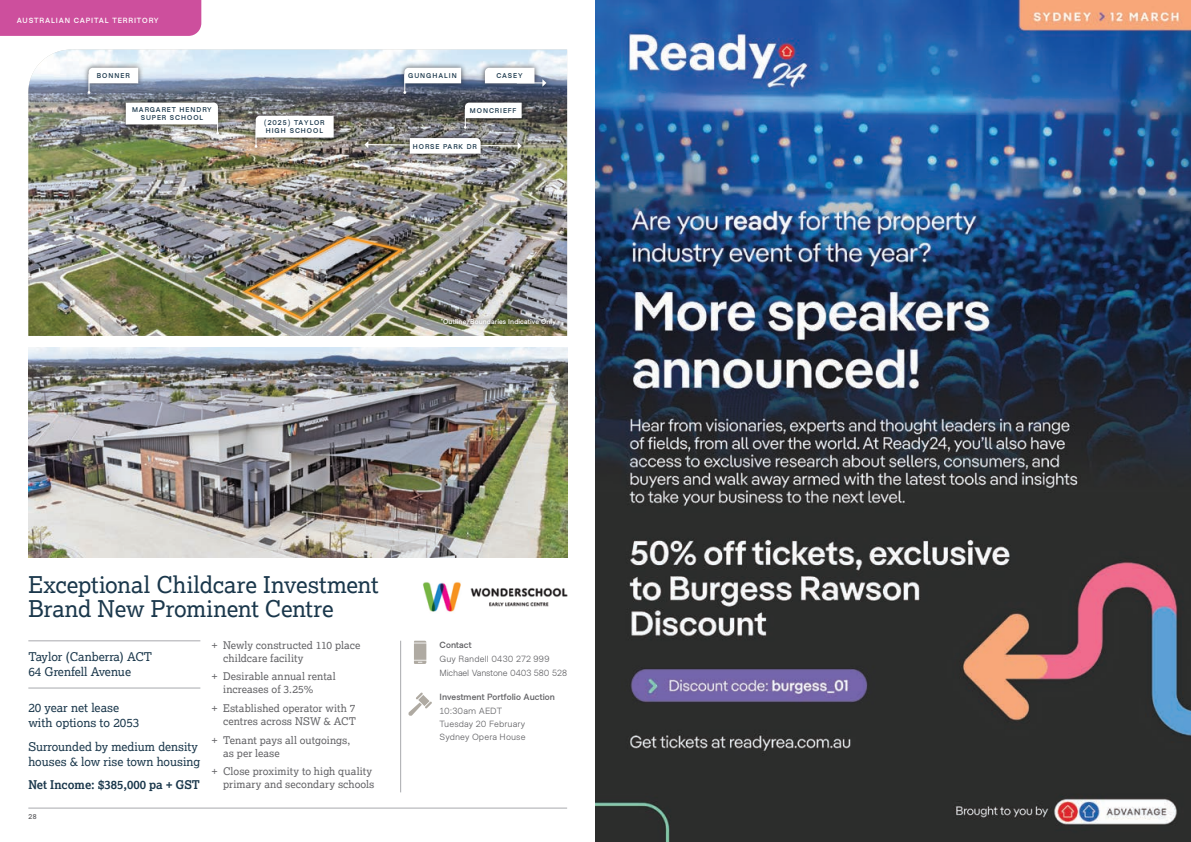
<style>
.page{position:relative;width:1191px;height:842px;background:#fff}
.page>*{position:absolute;margin:0;border:0;box-sizing:border-box;transform-origin:0 0}
.t1{font:23px/24px "Lexia";letter-spacing:-.01em;color:#1a374b}
.t2{font:12px/15px "Lexia";color:#1a374b}
.t3{font:700 12px "Lexia";color:#1a374b}
.t4{font:10.5px/13px "Lexia";letter-spacing:.005em;color:#636366}
.t5{font:9px/13.8px "Metro Sans";letter-spacing:.01em;color:#636366}
.t6{font:700 9px "Metro Sans";letter-spacing:.01em;color:#636366}
.t7{font:9px "Metro Sans";letter-spacing:.01em;color:#636366;scale:.95 1}
.t8{font:700 7.5px "Metro Sans";letter-spacing:.11em;color:#fff}
.t9{font:700 7px/8px "Metro Sans";letter-spacing:.14em;color:#1a374b;text-align:center}
.t10{font:700 7px "Metro Sans";letter-spacing:.02em;color:#fff}
.t11{font:700 7px "Metro Sans";color:#636366}
</style>
<div class="page">
<img style="left:28px;top:49px;width:540px;height:744px">
<hr style="left:400px;top:641px;width:1px;height:151px;background:#a8a9ad">
<svg style="left:411px;top:641px;width:15px;height:23px"></svg>
<svg style="left:405px;top:692px;width:27px;height:27px"></svg>
<hr style="left:28px;top:808px;width:539px;height:1px;background:#a8a9ad">
<div style="left:0;top:0;width:201px;height:36px;background:#cd4f9d"></div>
<img style="left:595px;top:0;width:596px;height:842px">
<p class="t8" style="left:17px;top:16px;width:143px">AUSTRALIAN CAPITAL TERRITORY</p>
<p class="t8" style="left:28px;top:16px;width:143px">AUSTRALIAN CAPITAL TERRITORY</p>
<p class="t9" style="left:97px;top:72px;width:34px">BONNER</p>
<p class="t9" style="left:408px;top:72px;width:50px">GUNGHALIN</p>
<p class="t9" style="left:496px;top:72px;width:28px">CASEY</p>
<p class="t9" style="left:132px;top:106px;width:81px">MARGARET HENDRY<br>SUPER SCHOOL</p>
<p class="t9" style="left:264px;top:119px;width:62px;text-align:left">(2025) TAYLOR<br>HIGH SCHOOL</p>
<p class="t9" style="left:470px;top:107px;width:48px">MONCRIEFF</p>
<p class="t9" style="left:413px;top:142px;width:65px">HORSE PARK DR</p>
<p class="t10" style="left:441px;top:317px;width:116px">*Outline/Boundaries Indicative Only</p>
<h1 class="t1" style="left:28px;top:572px;width:351px">Exceptional Childcare Investment<br>Brand New Prominent Centre</h1>
<p class="t2" style="left:28px;top:648px;width:125px">Taylor (Canberra) ACT<br>64 Grenfell Avenue</p>
<p class="t4" style="left:223px;top:638px;width:139px;text-indent:-11px">+ Newly constructed 110 place childcare facility</p>
<p class="t4" style="left:223px;top:670px;width:114px;text-indent:-11px">+ Desirable annual rental increases of 3.25%</p>
<p class="t4" style="left:212px;top:701px;width:146px;text-align:right">+ Established operator with 7 centres across NSW &amp; ACT</p>
<p class="t4" style="left:223px;top:733px;width:129px;text-indent:-11px">+ Tenant pays all outgoings, as per lease</p>
<p class="t4" style="left:212px;top:765px;width:164px;text-align:right">+ Close proximity to high quality primary and secondary schools</p>
<p class="t2" style="left:28px;top:700px;width:113px">20 year net lease with options to 2053</p>
<p class="t2" style="left:28px;top:739px;width:173px">Surrounded by medium density houses &amp; low rise town housing</p>
<p class="t3" style="left:28px;top:777px;width:173px">Net Income: $385,000 pa + GST</p>
<p class="t11" style="left:28px;top:813px;width:10px">28</p>
<p class="t6" style="left:439px;top:639px;width:34px">Contact</p>
<p class="t5" style="left:439px;top:652px;width:129px">Guy Randell 0430 272 999<br>Michael Vanstone 0403 580 528</p>
<p class="t6" style="left:439px;top:691px;width:117px">Investment Portfolio Auction</p>
<p class="t5" style="left:439px;top:705px;width:88px;line-height:13px">10:30am AEDT<br>Tuesday 20 February<br>Sydney Opera House</p>
<p class="t7" style="left:551px;top:667px;width:17px">528</p>
<p class="t6" style="left:439px;top:694px;width:117px">Investment Portfolio Auction</p>
<p class="t5" style="left:439px;top:707px;width:87px">10:30am AEDT<br>Tuesday 20 February<br>Yallamundi Rooms,</p>
</div>
